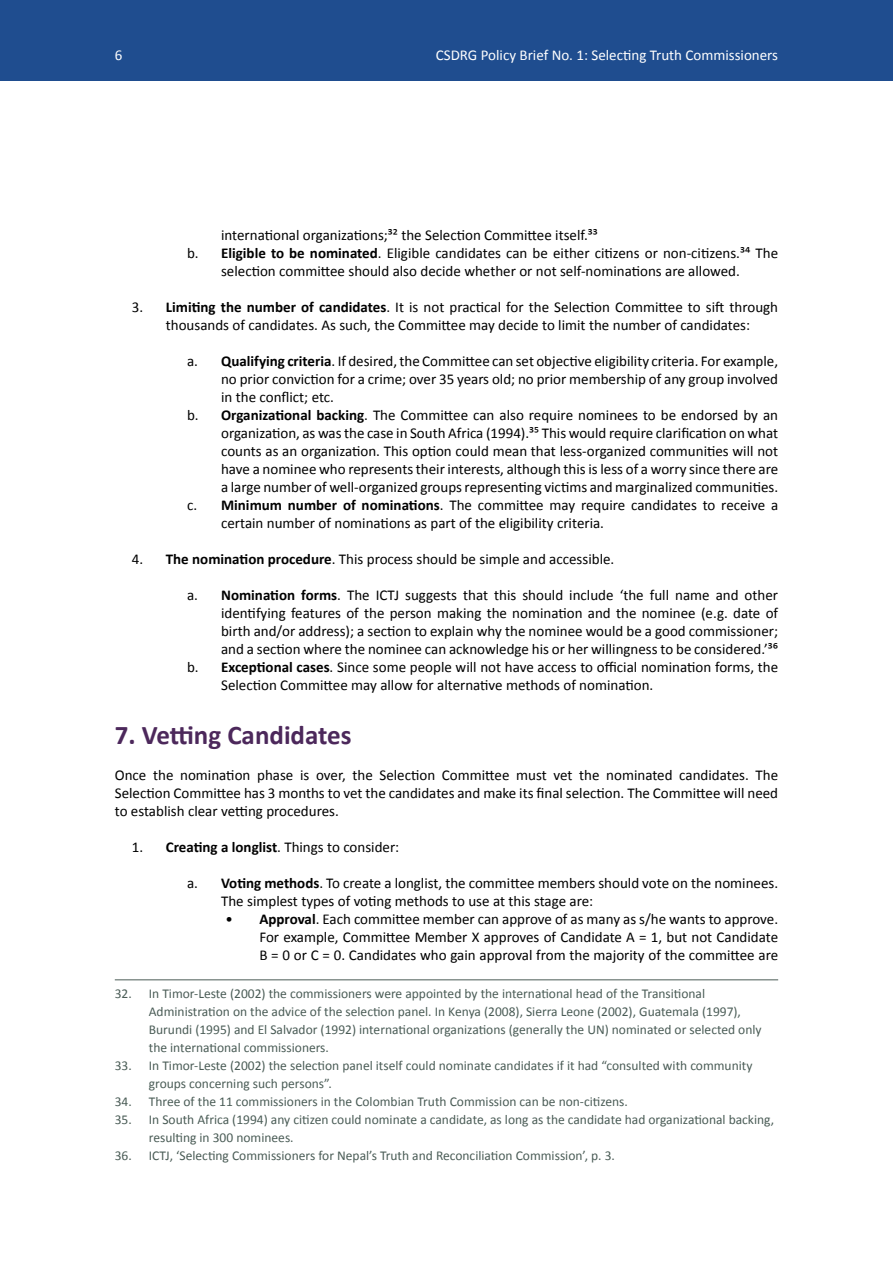
<style>
.page{position:relative;width:893px;height:1263px;background:#fff}
.page>*{position:absolute;margin:0;border:0;box-sizing:border-box;transform-origin:0 0}
.t1{font:700 27px "Calibri";color:#4c285b}
.t2{font:15px/18px "Calibri";color:#000;text-align:justify}
.t3{font:15px "Calibri";color:#fff}
.t4{font:13.5px/18px "Calibri";color:#4a5c56}
.s1{font-weight:700}
</style>
<div class="page">
<div style="left:0;top:0;width:893px;height:81px;background:#1f4d8f"></div>
<hr style="left:115px;top:979px;width:663px;height:1px;background:#4a5c56">
<p class="t3" style="left:115px;top:45px;width:9px">6</p>
<p class="t3" style="left:436px;top:45px;width:344px">CSDRG Policy Brief No. 1: Selecting Truth Commissioners</p>
<p class="t2" style="left:221px;top:226px;width:378px">international organizations;32 the Selection Committee itself.33</p>
<p class="t2" style="left:187px;top:244px;width:593px">b. <span class="s1">Eligible to be nominated</span>. Eligible candidates can be either citizens or non-citizens.34 The</p>
<p class="t2" style="left:221px;top:262px;width:520px">selection committee should also decide whether or not self-nominations are allowed.</p>
<p class="t2" style="left:132px;top:298px;width:648px;text-align:center">3. <span class="s1">Limiting the number of candidates</span>. It is not practical for the Selection Committee to sift through thousands of candidates. As such, the Committee may decide to limit the number of candidates:</p>
<p class="t2" style="left:187px;top:352px;width:593px">a. <span class="s1">Qualifying criteria</span>. If desired, the Committee can set objective eligibility criteria. For example,</p>
<p class="t2" style="left:221px;top:370px;width:558px">no prior conviction for a crime; over 35 years old; no prior membership of any group involved</p>
<p class="t2" style="left:221px;top:388px;width:114px">in the conflict; etc.</p>
<p class="t2" style="left:187px;top:406px;width:593px">b. <span class="s1">Organizational backing</span>. The Committee can also require nominees to be endorsed by an</p>
<p class="t2" style="left:221px;top:424px;width:559px">organization, as was the case in South Africa (1994).35 This would require clarification on what</p>
<p class="t2" style="left:221px;top:442px;width:558px">counts as an organization. This option could mean that less-organized communities will not</p>
<p class="t2" style="left:221px;top:460px;width:559px">have a nominee who represents their interests, although this is less of a worry since there are</p>
<p class="t2" style="left:221px;top:478px;width:558px">a large number of well-organized groups representing victims and marginalized communities.</p>
<p class="t2" style="left:187px;top:496px;width:593px">c. <span class="s1">Minimum number of nominations</span>. The committee may require candidates to receive a</p>
<p class="t2" style="left:221px;top:514px;width:384px">certain number of nominations as part of the eligibility criteria.</p>
<p class="t2" style="left:132px;top:550px;width:484px">4. <span class="s1">The nomination procedure</span>. This process should be simple and accessible.</p>
<p class="t2" style="left:187px;top:586px;width:593px">a. <span class="s1">Nomination forms</span>. The ICTJ suggests that this should include ‘the full name and other</p>
<p class="t2" style="left:221px;top:604px;width:558px">identifying features of the person making the nomination and the nominee (e.g. date of</p>
<p class="t2" style="left:221px;top:622px;width:558px">birth and/or address); a section to explain why the nominee would be a good commissioner;</p>
<p class="t2" style="left:221px;top:640px;width:559px">and a section where the nominee can acknowledge his or her willingness to be considered.’36</p>
<p class="t2" style="left:187px;top:658px;width:593px">b. <span class="s1">Exceptional cases</span>. Since some people will not have access to official nomination forms, the</p>
<p class="t2" style="left:221px;top:676px;width:434px">Selection Committee may allow for alternative methods of nomination.</p>
<h1 class="t1" style="left:115px;top:717px;width:238px">7. Vetting Candidates</h1>
<p class="t2" style="left:115px;top:766px;width:665px">Once the nomination phase is over, the Selection Committee must vet the nominated candidates. The Selection Committee has 3 months to vet the candidates and make its final selection. The Committee will need to establish clear vetting procedures.</p>
<p class="t2" style="left:132px;top:838px;width:269px">1. <span class="s1">Creating a longlist</span>. Things to consider:</p>
<p class="t2" style="left:221px;top:874px;width:558px;text-indent:-34px">a. <span class="s1">Voting methods</span>. To create a longlist, the committee members should vote on the nominees.<br>The simplest types of voting methods to use at this stage are:</p>
<p class="t2" style="left:259px;top:910px;width:520px;text-indent:-34px">• <span class="s1">Approval</span>. Each committee member can approve of as many as s/he wants to approve.<br>For example, Committee Member X approves of Candidate A = 1, but not Candidate B = 0 or C = 0. Candidates who gain approval from the majority of the committee are</p>
<p class="t4" style="left:149px;top:984px;width:614px;text-indent:-34px">32. In Timor-Leste (2002) the commissioners were appointed by the international head of the Transitional Administration on the advice of the selection panel. In Kenya (2008), Sierra Leone (2002), Guatemala (1997), Burundi (1995) and El Salvador (1992) international organizations (generally the UN) nominated or selected only the international commissioners.</p>
<p class="t4" style="left:149px;top:1056px;width:605px;text-indent:-34px">33. In Timor-Leste (2002) the selection panel itself could nominate candidates if it had “consulted with community groups concerning such persons”.</p>
<p class="t4" style="left:115px;top:1092px;width:515px">34. Three of the 11 commissioners in the Colombian Truth Commission can be non-citizens.</p>
<p class="t4" style="left:149px;top:1110px;width:627px;text-indent:-34px">35. In South Africa (1994) any citizen could nominate a candidate, as long as the candidate had organizational backing, resulting in 300 nominees.</p>
<p class="t4" style="left:115px;top:1146px;width:502px">36. ICTJ, ‘Selecting Commissioners for Nepal’s Truth and Reconciliation Commission’, p. 3.</p>
</div>
